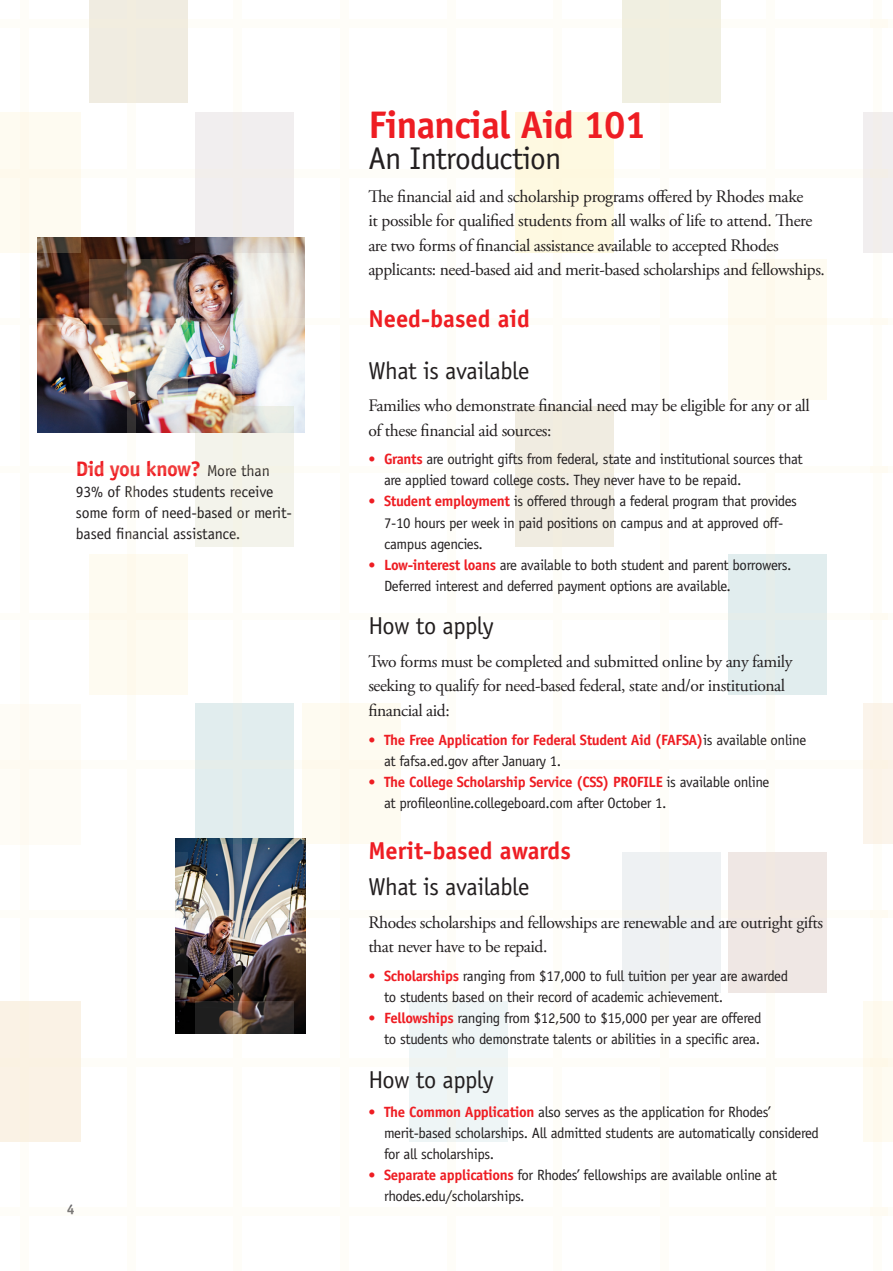
<style>
.page{position:relative;width:893px;height:1271px;background:#fff}
.page>*{position:absolute;margin:0;border:0;box-sizing:border-box;transform-origin:0 0}
.t1{font:700 38.5px "Officina Sans";letter-spacing:-.02em;color:#ee1d23}
.t2{font:31.5px "Officina Sans";letter-spacing:-.02em;color:#231f20}
.t3{font:24.5px "Officina Sans";letter-spacing:-.02em;color:#231f20}
.t4{font:700 24.5px "Officina Sans";color:#ee1d23}
.t5{font:700 21px "Officina Sans";letter-spacing:-.025em;color:#ee1d23}
.t6{font:17.5px/24.5px "Adobe Garamond Pro";letter-spacing:-.025em;color:#231f20}
.t7{font:15.75px/21px "Officina Sans";letter-spacing:-.01em;color:#231f20}
.t8{font:14.88px/21px "Officina Sans";letter-spacing:-.025em;color:#231f20}
.t9{font:700 14.88px/21px "Officina Sans";letter-spacing:-.025em;color:#ee1d23}
.t10{font:700 14px "Officina Sans";color:#636366}
.s1{font-weight:400;font-size:15.75px;color:#231f20}
.s2{font-size:14px;color:#ee1d23}
.s3{font-weight:700;color:#ee1d23}
.s4{font-weight:400;font-size:14px}
.s5{font-weight:400;color:#231f20}
</style>
<div class="page">
<img style="left:175px;top:838px;width:130px;height:195px">
<img style="left:38px;top:237px;width:266px;height:195px">
<div style="left:863px;top:1001px;width:29px;height:141px;background:#fefbf1"></div>
<div style="left:863px;top:703px;width:29px;height:141px;background:#fbf4eb"></div>
<div style="left:863px;top:112px;width:29px;height:140px;background:#f1eeef"></div>
<div style="left:0;top:704px;width:81px;height:141px;background:#fefcf6"></div>
<div style="left:0;top:112px;width:81px;height:140px;background:#fefbf1"></div>
<div style="left:0;top:1001px;width:81px;height:141px;background:#faf2e5"></div>
<img style="left:89px;top:259px;width:98px;height:141px">
<div style="left:89px;top:554px;width:98px;height:141px;background:#fefbf1"></div>
<div style="left:89px;top:852px;width:98px;height:140px;background:#fff"></div>
<div style="left:196px;top:703px;width:98px;height:141px;background:#e1edee"></div>
<svg style="left:196px;top:112px;width:98px;height:140px;background:#e8e4e5"></svg>
<svg style="left:196px;top:1001px;width:98px;height:33px;background:#3f342f"></svg>
<svg style="left:196px;top:406px;width:98px;height:141px;background:#ece8de"></svg>
<div style="left:302px;top:703px;width:98px;height:141px;background:#fefbf1"></div>
<div style="left:409px;top:1001px;width:98px;height:141px;background:#eef5f6"></div>
<div style="left:515px;top:112px;width:98px;height:140px;background:#fef9e1"></div>
<div style="left:515px;top:406px;width:98px;height:141px;background:#f0ece1"></div>
<div style="left:622px;top:851px;width:98px;height:141px;background:#eef1f3"></div>
<div style="left:89px;top:0;width:98px;height:103px;background:#f0ece1"></div>
<div style="left:622px;top:0;width:98px;height:103px;background:#f0efe1"></div>
<div style="left:728px;top:259px;width:98px;height:141px;background:#fefbf1"></div>
<div style="left:728px;top:554px;width:98px;height:141px;background:#e1edee"></div>
<div style="left:728px;top:852px;width:98px;height:140px;background:#efe7e4"></div>
<div style="left:870px;top:169px;width:22px;height:8px;background:#f3eee7"></div>
<div style="left:870px;top:318px;width:22px;height:7px;background:#fefbf2"></div>
<div style="left:870px;top:466px;width:22px;height:6px;background:#fefbf2"></div>
<div style="left:870px;top:613px;width:22px;height:6px;background:#fefbf2"></div>
<div style="left:870px;top:760px;width:22px;height:9px;background:#fbf3e4"></div>
<div style="left:870px;top:910px;width:22px;height:7px;background:#fefbf2"></div>
<div style="left:870px;top:20px;width:22px;height:8px;background:#fefbf2"></div>
<div style="left:870px;top:1058px;width:22px;height:8px;background:#fef8e8"></div>
<div style="left:870px;top:1207px;width:22px;height:8px;background:#fefdf8"></div>
<div style="left:340px;top:0;width:8px;height:1270px;background:#fefdf8"></div>
<img style="left:234px;top:112px;width:8px;height:922px">
<svg style="left:127px;top:237px;width:8px;height:196px;background:#a08a7b"></svg>
<svg style="left:21px;top:112px;width:8px;height:141px"></svg>
<svg style="left:873px;top:19px;width:8px;height:1197px"></svg>
<svg style="left:0;top:169px;width:881px;height:8px"></svg>
<img style="left:37px;top:318px;width:844px;height:7px">
<svg style="left:195px;top:466px;width:686px;height:6px"></svg>
<svg style="left:187px;top:613px;width:694px;height:6px"></svg>
<svg style="left:195px;top:760px;width:686px;height:9px"></svg>
<svg style="left:175px;top:910px;width:706px;height:7px"></svg>
<svg style="left:187px;top:20px;width:694px;height:8px"></svg>
<svg style="left:507px;top:1058px;width:374px;height:8px"></svg>
<div style="left:0;top:1207px;width:887px;height:8px;background:#fefdf8"></div>
<h3 class="t5" style="left:76px;top:455px;width:195px">Did you know? <span class="s1">More than</span></h3>
<p class="t7" style="left:76px;top:481px;width:218px">93% of Rhodes students receive some form of need-based or merit&shy;based financial assistance.</p>
<p class="t10" style="left:67px;top:1200px;width:9px">4</p>
<h1 class="t1" style="left:368px;top:101px;width:279px">Financial Aid 101</h1>
<h2 class="t2" style="left:368px;top:140px;width:195px">An Introduction</h2>
<p class="t6" style="left:368px;top:185px;width:458px">The financial aid and scholarship programs offered by Rhodes make<br>it possible for qualified students from all walks of life to attend. There are two forms of financial assistance available to accepted Rhodes applicants: need-based aid and merit-based scholarships and fellowships.</p>
<h3 class="t4" style="left:368px;top:303px;width:163px">Need-based aid</h3>
<h3 class="t3" style="left:368px;top:356px;width:162px">What is available</h3>
<p class="t6" style="left:368px;top:394px;width:443px">Families who demonstrate financial need may be eligible for any or all of these financial aid sources:</p>
<p class="t8" style="left:384px;top:449px;width:420px;text-indent:-16px"><span class="s2">•</span> <span class="s3">Grants</span> are outright gifts from federal, state and institutional sources that are applied toward college costs. They never have to be repaid.</p>
<p class="t8" style="left:384px;top:491px;width:414px;text-indent:-16px"><span class="s2">•</span> <span class="s3">Student employment</span> is offered through a federal program that provides<br>7-10 hours per week in paid positions on campus and at approved off&shy;campus agencies.</p>
<p class="t8" style="left:384px;top:554px;width:409px;text-indent:-16px"><span class="s2">•</span> <span class="s3">Low-interest loans</span> are available to both student and parent borrowers.<br>Deferred interest and deferred payment options are available.</p>
<h3 class="t3" style="left:368px;top:611px;width:127px">How to apply</h3>
<p class="t6" style="left:368px;top:649px;width:425px">Two forms must be completed and submitted online by any family seeking to qualify for need-based federal, state and/or institutional financial aid:</p>
<p class="t9" style="left:384px;top:729px;width:423px;text-indent:-16px"><span class="s4">•</span> The Free Application for Federal Student Aid (FAFSA)<span class="s5">is available online at fafsa.ed.gov after January 1.</span></p>
<p class="t8" style="left:384px;top:771px;width:387px;text-indent:-16px"><span class="s2">•</span> <span class="s3">The College Scholarship Service (CSS) PROFILE</span> is available online at profileonline.collegeboard.com after October 1.</p>
<h3 class="t4" style="left:368px;top:835px;width:204px">Merit-based awards</h3>
<h3 class="t3" style="left:368px;top:872px;width:162px">What is available</h3>
<p class="t6" style="left:368px;top:910px;width:456px">Rhodes scholarships and fellowships are renewable and are outright gifts that never have to be repaid.</p>
<p class="t8" style="left:384px;top:965px;width:405px;text-indent:-16px"><span class="s2">•</span> <span class="s3">Scholarships</span> ranging from $17,000 to full tuition per year are awarded to students based on their record of academic achievement.</p>
<p class="t8" style="left:368px;top:1007px;width:394px;text-align:right"><span class="s2">•</span> <span class="s3">Fellowships</span> ranging from $12,500 to $15,000 per year are offered to students who demonstrate talents or abilities in a specific area.</p>
<h3 class="t3" style="left:368px;top:1065px;width:127px">How to apply</h3>
<p class="t8" style="left:384px;top:1101px;width:436px;text-indent:-16px"><span class="s2">•</span> <span class="s3">The Common Application</span> also serves as the application for Rhodes’ merit-based scholarships. All admitted students are automatically considered for all scholarships.</p>
<p class="t8" style="left:384px;top:1164px;width:394px;text-indent:-16px"><span class="s2">•</span> <span class="s3">Separate applications</span> for Rhodes’ fellowships are available online at rhodes.edu/scholarships.</p>
</div>
